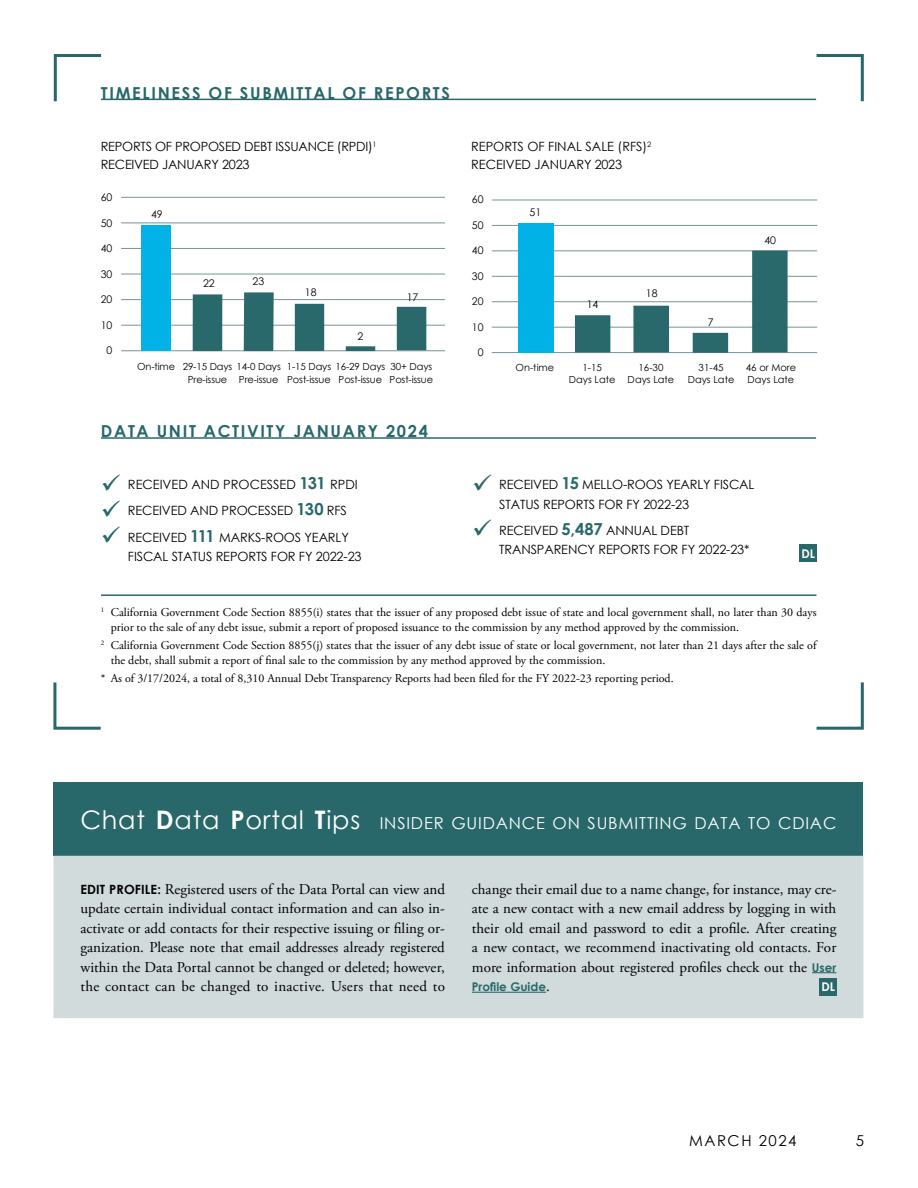
<style>
.page{position:relative;width:918px;height:1188px;background:#fff}
.page>*{position:absolute;margin:0;border:0;box-sizing:border-box;transform-origin:0 0}
.t1{font:700 16.5px "Century Gothic";letter-spacing:.1em;color:#28686a}
.t2{font:16.5px "Century Gothic";letter-spacing:.05em;color:#fff}
.t3{font:15px/19.5px "Adobe Garamond Pro";letter-spacing:.02em;color:#000;text-align:justify}
.t4{font:15px "Century Gothic";letter-spacing:.1em;color:#000}
.t5{font:12.75px/19.5px "Century Gothic";letter-spacing:-.01em;color:#000}
.t6{font:12px/14.4px "Adobe Garamond Pro";color:#000}
.t7{font:700 12px "Century Gothic";color:#28686a}
.t8{font:700 12px "Century Gothic";color:#fff}
.t9{font:10.5px "Century Gothic";color:#000}
.t10{font:9.75px/11.7px "Century Gothic";letter-spacing:-.01em;color:#000;text-align:center}
.s1{color:#28686a}
.s2{font-weight:700;font-size:16.5px;color:#28686a}
.s3{font-size:25.5px}
.s4{font-weight:700;font-size:25.5px}
.s5{font-family:"Century Gothic";font-weight:700;font-size:12.75px}
.s6{font-family:"Century Gothic";font-weight:700;font-size:12px;color:#28686a}
.s7{font-family:"Adobe Garamond Pro";font-weight:400;font-size:15px;color:#000}
</style>
<div class="page">
<svg style="left:53px;top:54px;width:51px;height:48px"></svg>
<svg style="left:814px;top:54px;width:50px;height:48px"></svg>
<svg style="left:816px;top:682px;width:48px;height:48px"></svg>
<svg style="left:53px;top:682px;width:48px;height:48px"></svg>
<hr style="left:101px;top:99px;width:715px;height:1px;background:#28686a">
<hr style="left:101px;top:594px;width:715px;height:2px;background:#28686a">
<hr style="left:101px;top:437px;width:715px;height:2px;background:#28686a">
<hr style="left:121px;top:197px;width:324px;height:1px;background:#789397">
<hr style="left:121px;top:350px;width:324px;height:1px;background:#789397">
<hr style="left:121px;top:274px;width:324px;height:1px;background:#789397">
<hr style="left:121px;top:223px;width:324px;height:1px;background:#789397">
<hr style="left:121px;top:248px;width:324px;height:1px;background:#789397">
<hr style="left:121px;top:299px;width:324px;height:1px;background:#789397">
<hr style="left:121px;top:325px;width:324px;height:1px;background:#789397">
<div style="left:142px;top:225px;width:29px;height:126px;background:#01b2e6"></div>
<svg style="left:193px;top:292px;width:81px;height:59px"></svg>
<svg style="left:295px;top:304px;width:131px;height:47px"></svg>
<hr style="left:492px;top:352px;width:325px;height:1px;background:#789397">
<hr style="left:492px;top:200px;width:325px;height:1px;background:#789397">
<hr style="left:492px;top:301px;width:325px;height:1px;background:#789397">
<hr style="left:492px;top:276px;width:325px;height:1px;background:#789397">
<hr style="left:492px;top:327px;width:325px;height:1px;background:#789397">
<hr style="left:492px;top:225px;width:325px;height:1px;background:#789397">
<hr style="left:492px;top:250px;width:325px;height:1px;background:#789397">
<svg style="left:575px;top:251px;width:213px;height:102px"></svg>
<div style="left:518px;top:223px;width:35px;height:129px;background:#01b2e6"></div>
<div style="left:800px;top:544px;width:17px;height:18px;background:#28686a"></div>
<div style="left:53px;top:783px;width:810px;height:73px;background:#28686a"></div>
<div style="left:53px;top:856px;width:810px;height:162px;background:#d2dbdc"></div>
<svg style="left:812px;top:972px;width:24px;height:1px"></svg>
<hr style="left:472px;top:992px;width:74px;height:1px;background:#28686a">
<div style="left:820px;top:978px;width:17px;height:18px;background:#28686a"></div>
<p class="t1" style="left:101px;top:80px;width:351px">TIMELINESS OF SUBMITTAL OF REPORTS</p>
<p class="t5" style="left:101px;top:138px;width:277px;line-height:18px">REPORTS OF PROPOSED DEBT ISSUANCE (RPDI)<sup>1<br></sup>RECEIVED JANUARY 2023</p>
<p class="t5" style="left:471px;top:138px;width:182px;line-height:18px">REPORTS OF FINAL SALE (RFS)<sup>2<br></sup>RECEIVED JANUARY 2023</p>
<p class="t9" style="left:101px;top:190px;width:13px">60</p>
<p class="t9" style="left:101px;top:216px;width:13px">50</p>
<p class="t9" style="left:101px;top:241px;width:13px">40</p>
<p class="t9" style="left:151px;top:207px;width:13px">49</p>
<p class="t9" style="left:472px;top:192px;width:13px">60</p>
<p class="t9" style="left:472px;top:218px;width:13px">50</p>
<p class="t9" style="left:472px;top:243px;width:13px">40</p>
<p class="t9" style="left:530px;top:205px;width:13px">51</p>
<p class="t9" style="left:101px;top:267px;width:13px">30</p>
<p class="t9" style="left:101px;top:292px;width:13px">20</p>
<p class="t9" style="left:101px;top:318px;width:13px">10</p>
<p class="t9" style="left:203px;top:276px;width:13px">22</p>
<p class="t9" style="left:253px;top:274px;width:13px">23</p>
<p class="t9" style="left:305px;top:285px;width:13px">18</p>
<p class="t9" style="left:358px;top:329px;width:7px">2</p>
<p class="t9" style="left:407px;top:290px;width:13px">17</p>
<p class="t9" style="left:472px;top:269px;width:13px">30</p>
<p class="t9" style="left:472px;top:294px;width:13px">20</p>
<p class="t9" style="left:472px;top:320px;width:13px">10</p>
<p class="t9" style="left:587px;top:297px;width:13px">14</p>
<p class="t9" style="left:646px;top:286px;width:13px">18</p>
<p class="t9" style="left:107px;top:343px;width:7px">0</p>
<p class="t9" style="left:478px;top:345px;width:7px">0</p>
<p class="t9" style="left:708px;top:315px;width:7px">7</p>
<p class="t9" style="left:764px;top:232px;width:13px">40</p>
<p class="t10" style="left:137px;top:360px;width:145px;line-height:12.3px">On-time 29-15 Days 14-0 Days<br>Pre-issue</p>
<p class="t10" style="left:287px;top:360px;width:100px;line-height:12.3px;text-align:left">1-15 Days 16-29 Days<br>Post-issue</p>
<p class="t10" style="left:390px;top:360px;width:45px;line-height:12.3px;text-align:left">30+ Days<br>Post-issue</p>
<p class="t10" style="left:239px;top:373px;width:41px">Pre-issue</p>
<p class="t10" style="left:339px;top:373px;width:45px">Post-issue</p>
<p class="t1" style="left:101px;top:419px;width:329px">DATA UNIT ACTIVITY JANUARY 2024</p>
<p class="t5" style="left:101px;top:474px;width:258px"><span class="s1">✓</span> RECEIVED AND PROCESSED <span class="s2">131</span> RPDI</p>
<p class="t5" style="left:101px;top:501px;width:247px"><span class="s1">✓</span> RECEIVED AND PROCESSED <span class="s2">130</span> RFS</p>
<p class="t5" style="left:128px;top:527px;width:235px;text-indent:-27px"><span class="s1">✓</span> RECEIVED <span class="s2">111</span> MARKS-ROOS YEARLY<br>FISCAL STATUS REPORTS FOR FY 2022-23</p>
<p class="t10" style="left:516px;top:362px;width:40px">On-time</p>
<p class="t10" style="left:569px;top:362px;width:48px">1-15<br>Days Late</p>
<p class="t10" style="left:628px;top:362px;width:48px">16-30<br>Days Late</p>
<p class="t10" style="left:688px;top:362px;width:48px">31-45<br>Days Late</p>
<p class="t10" style="left:746px;top:362px;width:52px;text-align:left">46 or More<br>Days Late</p>
<p class="t5" style="left:499px;top:474px;width:257px;text-indent:-27px"><span class="s1">✓</span> RECEIVED <span class="s2">15</span> MELLO-ROOS YEARLY FISCAL<br>STATUS REPORTS FOR FY 2022-23</p>
<p class="t5" style="left:499px;top:520px;width:252px;text-indent:-27px"><span class="s1">✓</span> RECEIVED <span class="s2">5,487</span> ANNUAL DEBT<br>TRANSPARENCY REPORTS FOR FY 2022-23*</p>
<p class="t8" style="left:802px;top:544px;width:15px">DL</p>
<p class="t6" style="left:111px;top:606px;width:707px;text-indent:-10px"><sup>1</sup> California Government Code Section 8855(i) states that the issuer of any proposed debt issue of state and local government shall, no later than 30 days prior to the sale of any debt issue, submit a report of proposed issuance to the commission by any method approved by the commission.</p>
<p class="t6" style="left:111px;top:639px;width:707px;text-indent:-10px"><sup>2</sup> California Government Code Section 8855(j) states that the issuer of any debt issue of state or local government, not later than 21 days after the sale of the debt, shall submit a report of final sale to the commission by any method approved by the commission.</p>
<p class="t6" style="left:101px;top:672px;width:574px">* As of 3/17/2024, a total of 8,310 Annual Debt Transparency Reports had been filed for the FY 2022-23 reporting period.</p>
<p class="t2" style="left:80px;top:811px;width:758px"><span class="s3">Chat</span> <span class="s4">D</span><span class="s3">ata</span> <span class="s4">P</span><span class="s3">ortal</span> <span class="s4">T</span><span class="s3">ips</span> INSIDER GUIDANCE ON SUBMITTING DATA TO CDIAC</p>
<p class="t3" style="left:80px;top:880px;width:366px"><span class="s5">EDIT PROFILE:</span> Registered users of the Data Portal can view and update certain individual contact information and can also in&shy;activate or add contacts for their respective issuing or filing or&shy;ganization. Please note that email addresses already registered within the Data Portal cannot be changed or deleted; however, the contact can be changed to inactive. Users that need to</p>
<p class="t3" style="left:472px;top:880px;width:366px">change their email due to a name change, for instance, may cre&shy;ate a new contact with a new email address by logging in with their old email and password to edit a profile. After creating a new contact, we recommend inactivating old contacts. For more information about registered profiles check out the <span class="s6">User</span></p>
<p class="t7" style="left:472px;top:978px;width:79px">Profile Guide<span class="s7">.</span></p>
<p class="t8" style="left:822px;top:978px;width:15px">DL</p>
<p class="t4" style="left:689px;top:1130px;width:109px">MARCH 2024</p>
<p class="t4" style="left:856px;top:1130px;width:10px">5</p>
</div>
